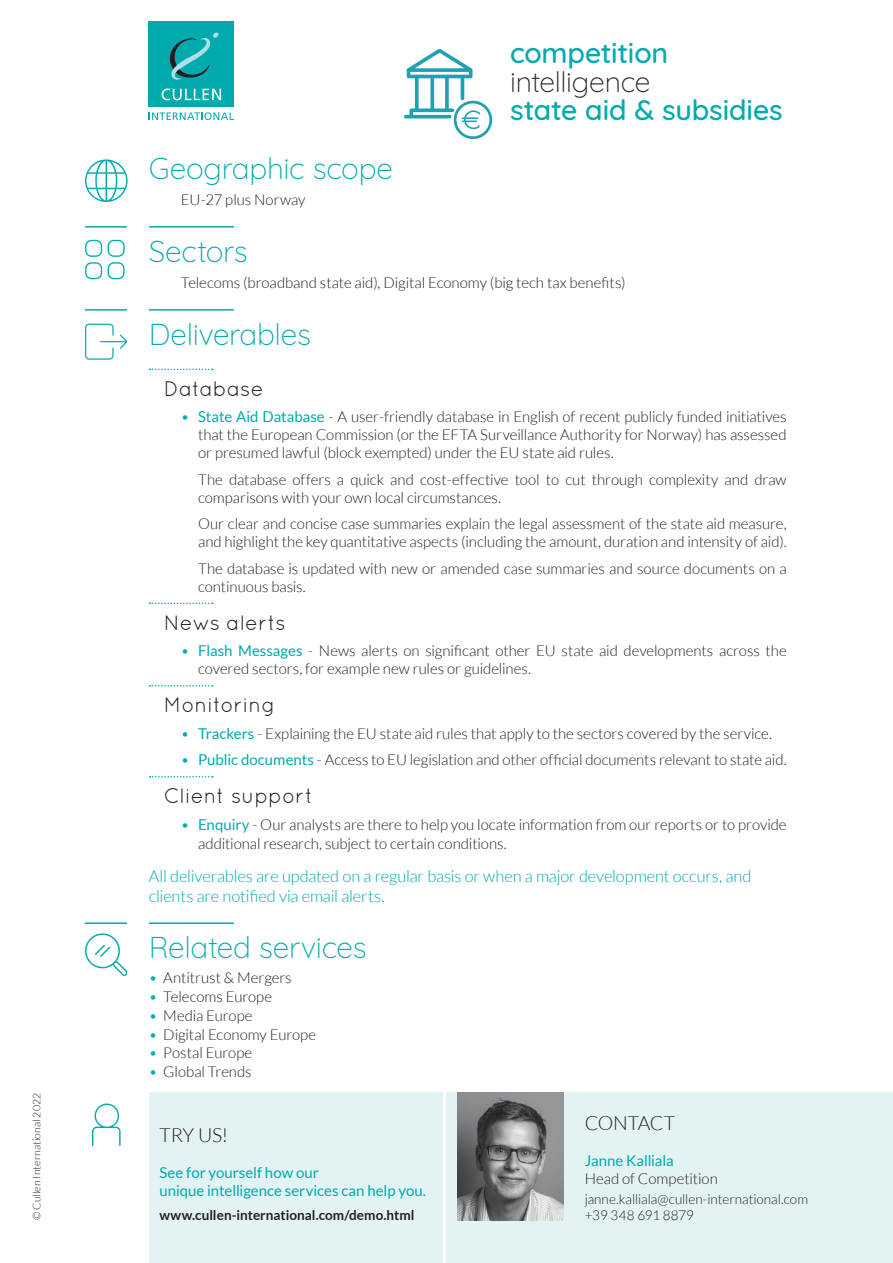
<style>
.page{position:relative;width:893px;height:1263px;background:#fff}
.page>*{position:absolute;margin:0;border:0;box-sizing:border-box;transform-origin:0 0}
.t1{font:300 30px "Quicksand";letter-spacing:-.01em;color:#00aaad}
.t2{font:500 28.5px "Quicksand";letter-spacing:-.005em;color:#00aaad}
.t3{font:300 28.5px "Quicksand";letter-spacing:-.01em;color:#231f20}
.t4{font:21px "Quicksand";color:#231f20}
.t5{font:300 19.5px "Lato";letter-spacing:-.015em;color:#231f20}
.t6{font:300 16.5px/19.8px "Lato";letter-spacing:-.01em;color:#00aaad}
.t7{font:300 15px/18px "Lato";letter-spacing:-.005em;color:#231f20}
.t8{font:15px/18px "Lato";letter-spacing:-.005em;color:#00aaad}
.t9{font:300 13.5px/16.2px "Lato";color:#231f20}
.t10{font:700 13.5px "Lato";color:#231f20}
.t11{font:300 10.5px "Lato";letter-spacing:.01em;color:#231f20}
.s1{color:#00aaad}
.s2{font-weight:400;color:#00aaad}
</style>
<div class="page">
<div style="left:149px;top:1093px;width:293px;height:170px;background:#e3f3f4"></div>
<div style="left:446px;top:1093px;width:447px;height:170px;background:#e3f3f4"></div>
<hr style="left:85px;top:226px;width:149px;height:2px;background:#00aaad">
<hr style="left:85px;top:309px;width:149px;height:2px;background:#00aaad">
<svg style="left:150px;top:369px;width:63px;height:1px"></svg>
<svg style="left:150px;top:603px;width:63px;height:1px"></svg>
<svg style="left:150px;top:685px;width:63px;height:1px"></svg>
<svg style="left:150px;top:776px;width:63px;height:1px"></svg>
<hr style="left:85px;top:922px;width:149px;height:2px;background:#00aaad">
<svg style="left:149px;top:112px;width:85px;height:8px"></svg>
<div style="left:149px;top:21px;width:85px;height:85px;background:#00aaad"></div>
<svg style="left:170px;top:32px;width:49px;height:48px"></svg>
<svg style="left:162px;top:88px;width:59px;height:12px"></svg>
<svg style="left:85px;top:324px;width:42px;height:36px"></svg>
<svg style="left:85px;top:933px;width:42px;height:43px"></svg>
<svg style="left:92px;top:1103px;width:29px;height:43px"></svg>
<div style="left:128px;top:149px;width:21px;height:1061px;background:#fff"></div>
<img style="left:457px;top:1093px;width:106px;height:127px">
<div style="left:85px;top:240px;width:17px;height:17px;border:1px solid #00aaad;border-radius:6px"></div>
<div style="left:85px;top:262px;width:17px;height:17px;border:1px solid #00aaad;border-radius:6px"></div>
<div style="left:108px;top:240px;width:17px;height:17px;border:1px solid #00aaad;border-radius:6px"></div>
<div style="left:108px;top:262px;width:17px;height:17px;border:1px solid #00aaad;border-radius:6px"></div>
<svg style="left:85px;top:159px;width:43px;height:43px"></svg>
<svg style="left:404px;top:49px;width:88px;height:90px"></svg>
<p class="t11" style="left:31px;top:1220px;width:130px;rotate:-90deg">© Cullen International 2022</p>
<h2 class="t2" style="left:510px;top:30px;width:159px">competition</h2>
<h2 class="t3" style="left:510px;top:59px;width:142px">intelligence</h2>
<h2 class="t2" style="left:510px;top:87px;width:274px">state aid &amp; subsidies</h2>
<h1 class="t1" style="left:149px;top:145px;width:246px">Geographic scope</h1>
<p class="t7" style="left:181px;top:191px;width:126px">EU-27 plus Norway</p>
<h1 class="t1" style="left:149px;top:228px;width:100px">Sectors</h1>
<p class="t7" style="left:181px;top:274px;width:446px">Telecoms (broadband state aid), Digital Economy (big tech tax benefits)</p>
<h1 class="t1" style="left:149px;top:311px;width:164px">Deliverables</h1>
<h3 class="t4" style="left:164px;top:376px;width:101px">Database</h3>
<p class="t7" style="left:198px;top:408px;width:590px;text-align:justify;text-indent:-17px"><span class="s1">•</span> <span class="s2">State Aid Database</span> - A user-friendly database in English of recent publicly funded initiatives that the European Commission (or the EFTA Surveillance Authority for Norway) has assessed or presumed lawful (block exempted) under the EU state aid rules.</p>
<p class="t7" style="left:198px;top:470px;width:590px">The database offers a quick and cost-effective tool to cut through complexity and draw comparisons with your own local circumstances.</p>
<p class="t7" style="left:198px;top:515px;width:590px">Our clear and concise case summaries explain the legal assessment of the state aid measure, and highlight the key quantitative aspects (including the amount, duration and intensity of aid).</p>
<p class="t7" style="left:198px;top:559px;width:590px">The database is updated with new or amended case summaries and source documents on a continuous basis.</p>
<h3 class="t4" style="left:164px;top:610px;width:124px">News alerts</h3>
<p class="t7" style="left:198px;top:642px;width:590px;text-indent:-17px"><span class="s1">•</span> <span class="s2">Flash Messages</span> - News alerts on significant other EU state aid developments across the covered sectors, for example new rules or guidelines.</p>
<h3 class="t4" style="left:164px;top:693px;width:113px">Monitoring</h3>
<p class="t7" style="left:181px;top:724px;width:593px"><span class="s1">•</span> <span class="s2">Trackers</span> - Explaining the EU state aid rules that apply to the sectors covered by the service.</p>
<p class="t7" style="left:181px;top:751px;width:607px"><span class="s1">•</span> <span class="s2">Public documents</span> - Access to EU legislation and other official documents relevant to state aid.</p>
<h3 class="t4" style="left:164px;top:784px;width:151px">Client support</h3>
<p class="t7" style="left:198px;top:814px;width:590px;line-height:19.8px;text-indent:-17px"><span class="s1">•</span> <span class="s2">Enquiry</span> - Our analysts are there to help you locate information from our reports or to provide additional research, subject to certain conditions.</p>
<p class="t6" style="left:149px;top:866px;width:604px">All deliverables are updated on a regular basis or when a major development occurs, and clients are notified via email alerts.</p>
<h1 class="t1" style="left:149px;top:924px;width:219px">Related services</h1>
<p class="t7" style="left:149px;top:969px;width:144px"><span class="s1">•</span> Antitrust &amp; Mergers</p>
<p class="t7" style="left:149px;top:988px;width:125px"><span class="s1">•</span> Telecoms Europe</p>
<p class="t7" style="left:149px;top:1007px;width:105px"><span class="s1">•</span> Media Europe</p>
<p class="t7" style="left:149px;top:1025px;width:169px"><span class="s1">•</span> Digital Economy Europe</p>
<p class="t7" style="left:149px;top:1044px;width:105px"><span class="s1">•</span> Postal Europe</p>
<p class="t7" style="left:149px;top:1063px;width:104px"><span class="s1">•</span> Global Trends</p>
<h3 class="t5" style="left:585px;top:1112px;width:92px">CONTACT</h3>
<p class="t8" style="left:585px;top:1151px;width:90px">Janne Kalliala</p>
<p class="t7" style="left:585px;top:1169px;width:135px">Head of Competition</p>
<p class="t9" style="left:585px;top:1191px;width:225px">janne.kalliala@cullen-international.com +39 348 691 8879</p>
<h3 class="t5" style="left:159px;top:1124px;width:70px">TRY US!</h3>
<p class="t8" style="left:159px;top:1163px;width:268px">See for yourself how our<br>unique intelligence services can help you.</p>
<p class="t10" style="left:159px;top:1208px;width:257px">www.cullen-international.com/demo.html</p>
</div>
